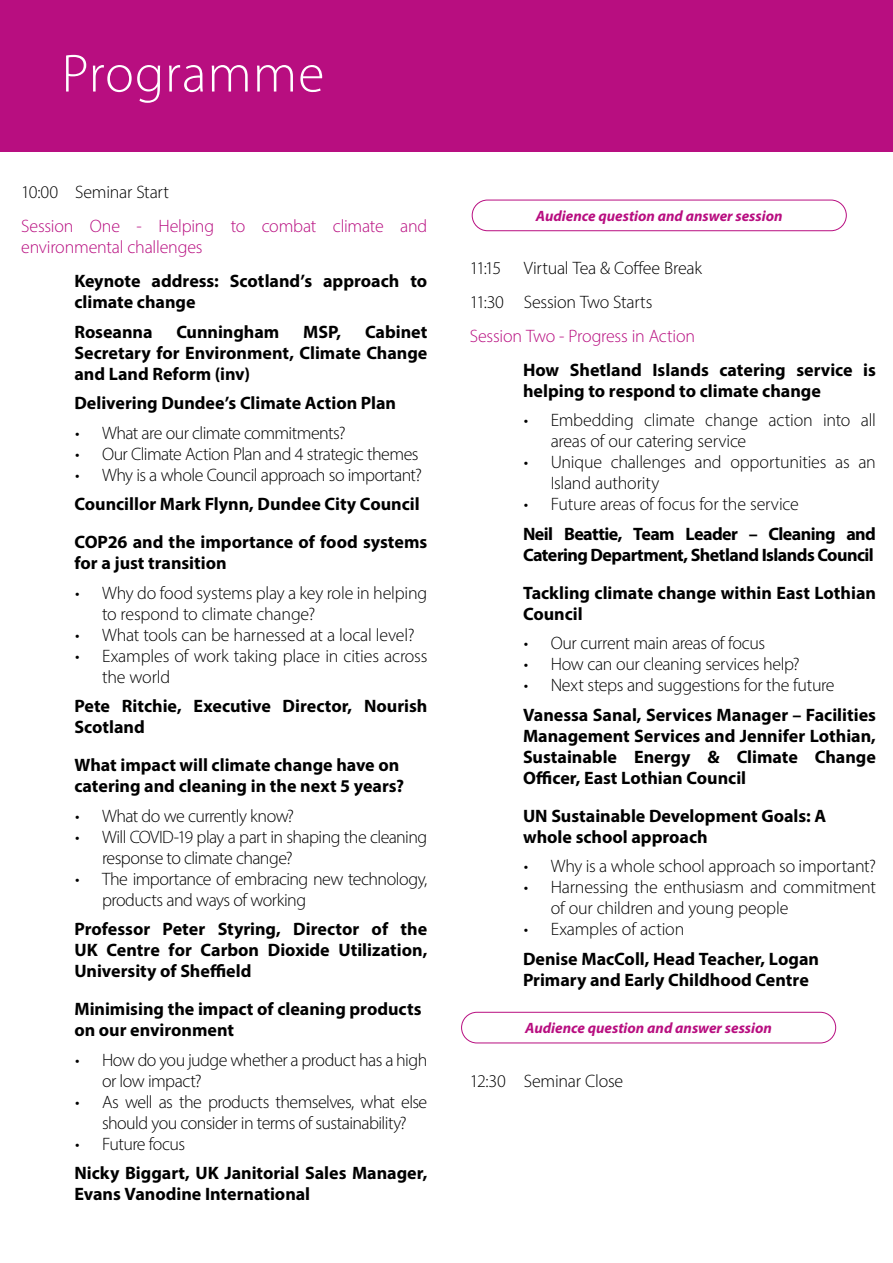
<style>
.page{position:relative;width:893px;height:1263px;background:#fff}
.page>*{position:absolute;margin:0;border:0;box-sizing:border-box;transform-origin:0 0}
.t1{font:300 54px "Myriad Pro";letter-spacing:.02em;color:#fff}
.t2{font:300 18px/21px "Myriad Pro";letter-spacing:-.02em;color:#000}
.t3{font:700 18px/21px "Myriad Pro";color:#000}
.t4{font:300 18px/21px "Myriad Pro";letter-spacing:-.015em;color:#b80e80}
.t5{font:700 18px/21px "Myriad Pro";letter-spacing:-.03em;color:#000}
.t6{font:italic 700 15px "Myriad Pro";color:#b80e80}
</style>
<div class="page">
<div style="left:0;top:0;width:893px;height:152px;background:#b80e80"></div>
<div style="left:472px;top:200px;width:374px;height:31px;border:1px solid #b80e80;border-radius:15px"></div>
<div style="left:461px;top:1012px;width:375px;height:31px;border:1px solid #b80e80;border-radius:15px"></div>
<h1 class="t1" style="left:62px;top:41px;width:264px">Programme</h1>
<p class="t2" style="left:21px;top:182px;width:149px">10:00 Seminar Start</p>
<p class="t4" style="left:21px;top:216px;width:408px">Session One - Helping to combat climate and environmental challenges</p>
<p class="t3" style="left:74px;top:270px;width:354px">Keynote address: Scotland’s approach to climate change</p>
<p class="t3" style="left:74px;top:320px;width:80px">Roseanna</p>
<p class="t3" style="left:176px;top:320px;width:105px">Cunningham</p>
<p class="t3" style="left:303px;top:320px;width:40px">MSP,</p>
<p class="t3" style="left:74px;top:320px;width:354px;text-align:justify;text-indent:291px">Cabinet Secretary for Environment, Climate Change and Land Reform (inv)</p>
<p class="t3" style="left:74px;top:392px;width:323px">Delivering Dundee’s Climate Action Plan</p>
<p class="t2" style="left:75px;top:422px;width:272px">• What are our climate commitments?</p>
<p class="t2" style="left:75px;top:443px;width:345px">• Our Climate Action Plan and 4 strategic themes</p>
<p class="t2" style="left:75px;top:464px;width:348px">• Why is a whole Council approach so important?</p>
<p class="t3" style="left:74px;top:484px;width:354px;line-height:38px">Councillor Mark Flynn, Dundee City Council<br>COP26 and the importance of food systems</p>
<p class="t3" style="left:74px;top:552px;width:154px">for a just transition</p>
<p class="t2" style="left:102px;top:582px;width:327px;text-indent:-27px">• Why do food systems play a key role in helping to respond to climate change?</p>
<p class="t2" style="left:75px;top:624px;width:341px">• What tools can be harnessed at a local level?</p>
<p class="t2" style="left:102px;top:645px;width:327px;text-indent:-27px">• Examples of work taking place in cities across the world</p>
<p class="t3" style="left:74px;top:695px;width:354px">Pete Ritchie, Executive Director, Nourish<br>Scotland</p>
<p class="t3" style="left:74px;top:754px;width:331px">What impact will climate change have on catering and cleaning in the next 5 years?</p>
<p class="t2" style="left:75px;top:805px;width:220px">• What do we currently know?</p>
<p class="t2" style="left:102px;top:826px;width:327px;text-indent:-27px">• Will COVID-19 play a part in shaping the cleaning response to climate change?</p>
<p class="t2" style="left:102px;top:868px;width:327px;text-indent:-27px">• The importance of embracing new technology, products and ways of working</p>
<p class="t3" style="left:74px;top:918px;width:354px;text-align:justify">Professor Peter Styring, Director of the UK Centre for Carbon Dioxide Utilization, University of Sheffield</p>
<p class="t3" style="left:74px;top:998px;width:349px">Minimising the impact of cleaning products on our environment</p>
<p class="t2" style="left:102px;top:1049px;width:327px;text-indent:-27px">• How do you judge whether a product has a high or low impact?</p>
<p class="t2" style="left:75px;top:1091px;width:354px;text-align:center">• As well as the products themselves, what else should you consider in terms of sustainability?</p>
<p class="t2" style="left:75px;top:1133px;width:112px">• Future focus</p>
<p class="t3" style="left:74px;top:1162px;width:354px">Nicky Biggart, UK Janitorial Sales Manager,<br>Evans Vanodine International</p>
<p class="t6" style="left:536px;top:206px;width:248px">Audience question and answer session</p>
<p class="t2" style="left:470px;top:251px;width:234px;line-height:33.8px;text-indent:54px">Virtual Tea &amp; Coffee Break<br>11:30 Session Two Starts</p>
<p class="t4" style="left:470px;top:325px;width:227px">Session Two - Progress in Action</p>
<p class="t3" style="left:523px;top:358px;width:354px">How Shetland Islands catering service is helping to respond to climate change</p>
<p class="t2" style="left:551px;top:409px;width:327px;text-indent:-27px">• Embedding climate change action into all areas of our catering service</p>
<p class="t2" style="left:551px;top:451px;width:327px;text-indent:-27px">• Unique challenges and opportunities as an<br>Island authority</p>
<p class="t2" style="left:524px;top:493px;width:277px">• Future areas of focus for the service</p>
<p class="t5" style="left:523px;top:522px;width:354px">Neil Beattie, Team Leader – Cleaning and<br>Catering Department, Shetland Islands Council</p>
<p class="t3" style="left:523px;top:581px;width:354px">Tackling climate change within East Lothian<br>Council</p>
<p class="t2" style="left:524px;top:632px;width:243px">• Our current main areas of focus</p>
<p class="t2" style="left:524px;top:653px;width:278px">• How can our cleaning services help?</p>
<p class="t2" style="left:524px;top:674px;width:312px">• Next steps and suggestions for the future</p>
<p class="t3" style="left:523px;top:703px;width:354px;text-align:justify">Vanessa Sanal, Services Manager – Facilities Management Services and Jennifer Lothian, Sustainable Energy &amp; Climate Change Officer, East Lothian Council</p>
<p class="t3" style="left:523px;top:804px;width:305px">UN Sustainable Development Goals: A whole school approach</p>
<p class="t2" style="left:524px;top:855px;width:354px">• Why is a whole school approach so important?</p>
<p class="t2" style="left:551px;top:876px;width:327px;text-indent:-27px">• Harnessing the enthusiasm and commitment of our children and young people</p>
<p class="t2" style="left:524px;top:918px;width:162px">• Examples of action</p>
<p class="t3" style="left:523px;top:947px;width:297px">Denise MacColl, Head Teacher, Logan<br>Primary and Early Childhood Centre</p>
<p class="t2" style="left:470px;top:258px;width:33px">11:15</p>
<p class="t6" style="left:525px;top:1018px;width:248px">Audience question and answer session</p>
<p class="t2" style="left:470px;top:1070px;width:155px">12:30 Seminar Close</p>
</div>
